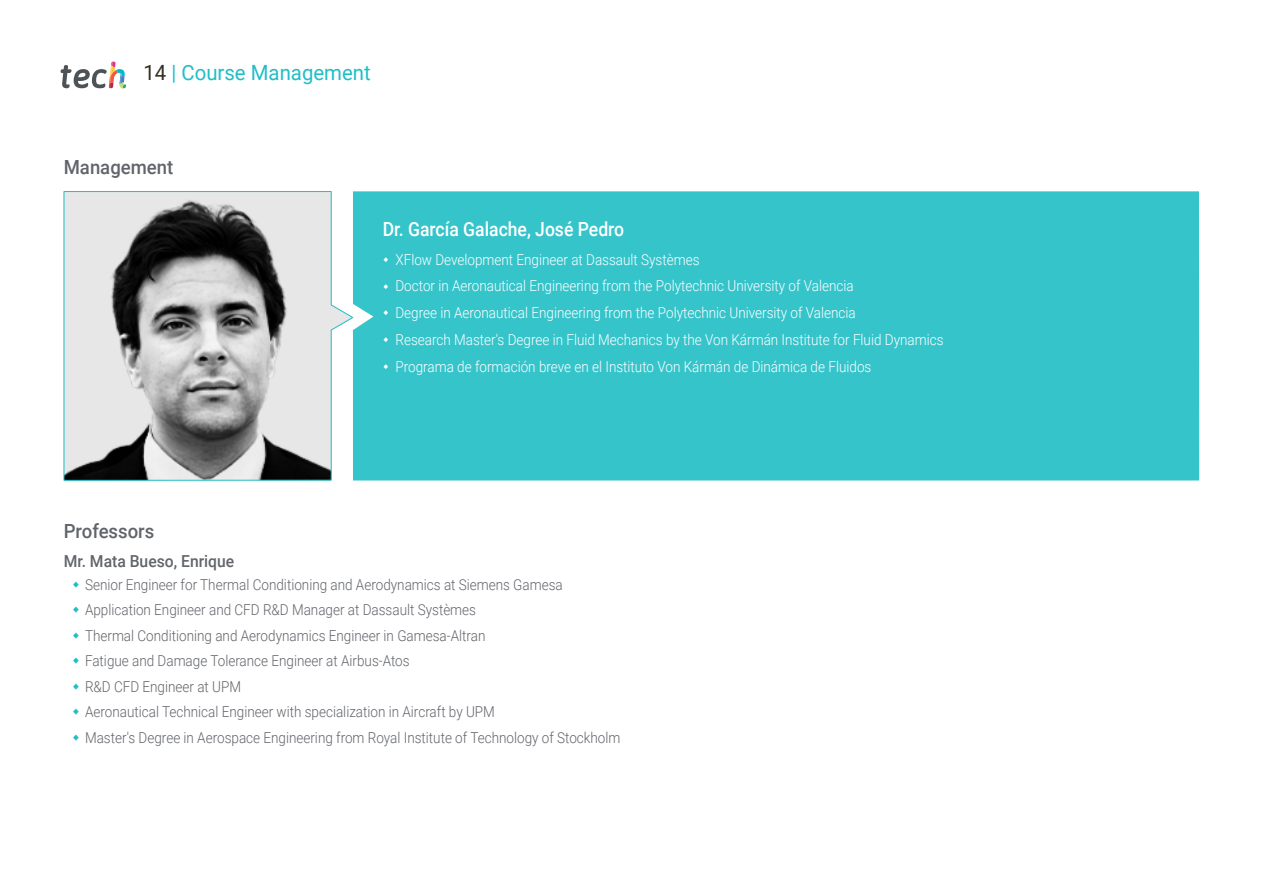
<style>
.page{position:relative;width:1263px;height:893px;background:#fff}
.page>*{position:absolute;margin:0;border:0;box-sizing:border-box;transform-origin:0 0}
.t1{font:21px "Roboto";color:#20bec6}
.t2{font:500 19.5px "Roboto";color:#fff;scale:.9 1}
.t3{font:500 19.5px "Roboto";color:#61646a;scale:.95 1}
.t4{font:500 16.5px "Roboto";color:#61646a;scale:.95 1}
.t5{font:300 15px/25.5px "Roboto";color:#61646a;scale:.9 1}
.t6{font:300 15px/26.7px "Roboto";color:#fff;scale:.9 1}
.s1{color:#312e20}
</style>
<div class="page">
<svg style="left:61px;top:62px;width:65px;height:27px"></svg>
<div style="left:353px;top:191px;width:846px;height:289px;background:#36c4cb"></div>
<svg style="left:64px;top:191px;width:289px;height:290px;background:#afb1b1"></svg>
<svg style="left:384px;top:257px;width:4px;height:5px"></svg>
<svg style="left:384px;top:284px;width:4px;height:5px"></svg>
<svg style="left:384px;top:310px;width:4px;height:5px"></svg>
<svg style="left:384px;top:337px;width:4px;height:5px"></svg>
<svg style="left:384px;top:364px;width:4px;height:5px"></svg>
<h1 class="t1" style="left:144px;top:57px;width:229px"><span class="s1">14</span> | Course Management</h1>
<h2 class="t3" style="left:64px;top:154px;width:117px">Management</h2>
<h2 class="t2" style="left:383px;top:215px;width:270px">Dr. García Galache, José Pedro</h2>
<p class="t6" style="left:395px;top:245px;width:610px">XFlow Development Engineer at Dassault Systèmes<br>Doctor in Aeronautical Engineering from the Polytechnic University of Valencia<br>Degree in Aeronautical Engineering from the Polytechnic University of Valencia<br>Research Master's Degree in Fluid Mechanics by the Von Kármán Institute for Fluid Dynamics Programa de formación breve en el Instituto Von Kármán de Dinámica de Fluidos</p>
<h2 class="t3" style="left:64px;top:517px;width:97px">Professors</h2>
<p class="t4" style="left:64px;top:550px;width:181px">Mr. Mata Bueso, Enrique</p>
<p class="t5" style="left:85px;top:571px;width:596px">Senior Engineer for Thermal Conditioning and Aerodynamics at Siemens Gamesa Application Engineer and CFD R&amp;D Manager at Dassault Systèmes<br>Thermal Conditioning and Aerodynamics Engineer in Gamesa-Altran<br>Fatigue and Damage Tolerance Engineer at Airbus-Atos<br>R&amp;D CFD Engineer at UPM<br>Aeronautical Technical Engineer with specialization in Aircraft by UPM<br>Master's Degree in Aerospace Engineering from Royal Institute of Technology of Stockholm</p>
</div>
